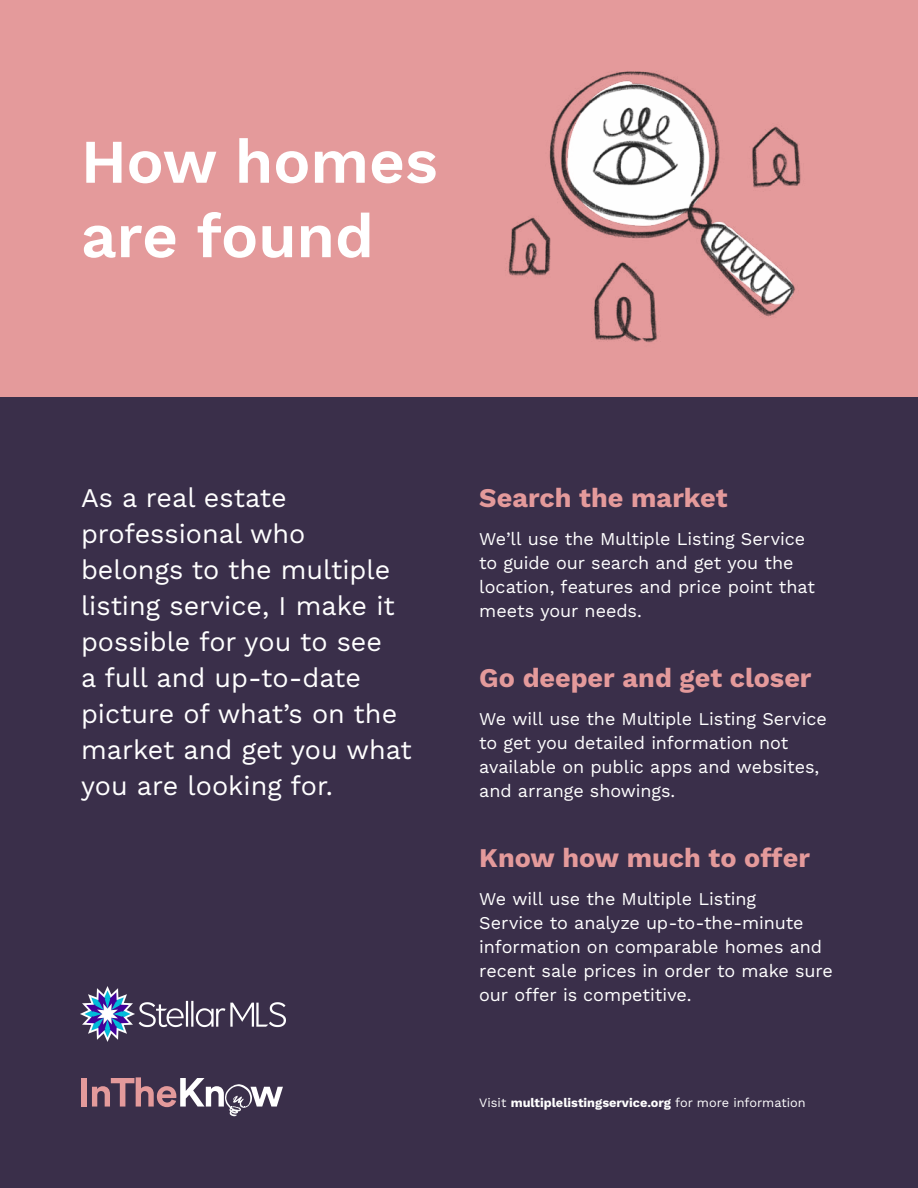
<style>
.page{position:relative;width:918px;height:1188px;background:#fff}
.page>*{position:absolute;margin:0;border:0;box-sizing:border-box;transform-origin:0 0}
.t1{font:600 62.1px/74.4px "Work Sans";color:#fff}
.t2{font:27px/36px "Work Sans";color:#fff}
.t3{font:700 27px "Work Sans";color:#e49a9b}
.t4{font:18px/24px "Work Sans";letter-spacing:-.005em;color:#fff}
.t5{font:700 12.75px "Work Sans";color:#fff}
.s1{font-weight:400}
</style>
<div class="page">
<div style="left:0;top:0;width:918px;height:397px;background:#e49a9b"></div>
<div style="left:0;top:397px;width:918px;height:791px;background:#3a2f4a"></div>
<img style="left:508px;top:71px;width:293px;height:272px">
<div style="left:81px;top:1078px;width:6px;height:29px;background:#e49a9b"></div>
<svg style="left:92px;top:1077px;width:191px;height:39px"></svg>
<img style="left:81px;top:987px;width:204px;height:55px">
<h1 class="t1" style="left:81px;top:122px;width:358px">How homes are found</h1>
<h2 class="t2" style="left:81px;top:479px;width:332px">As a real estate professional who belongs to the multiple listing service, I make it possible for you to see<br>a full and up-to-date picture of what’s on the market and get you what you are looking for.</h2>
<h2 class="t3" style="left:479px;top:478px;width:250px">Search the market</h2>
<p class="t4" style="left:479px;top:526px;width:337px">We’ll use the Multiple Listing Service to guide our search and get you the location, features and price point that meets your needs.</p>
<h2 class="t3" style="left:479px;top:658px;width:334px">Go deeper and get closer</h2>
<p class="t4" style="left:479px;top:706px;width:349px">We will use the Multiple Listing Service to get you detailed information not available on public apps and websites, and arrange showings.</p>
<h2 class="t3" style="left:479px;top:838px;width:332px">Know how much to offer</h2>
<p class="t4" style="left:479px;top:886px;width:355px">We will use the Multiple Listing<br>Service to analyze up-to-the-minute information on comparable homes and recent sale prices in order to make sure our offer is competitive.</p>
<p class="t5" style="left:479px;top:1093px;width:328px"><span class="s1">Visit</span> multiplelistingservice.org <span class="s1">for more information</span></p>
</div>
